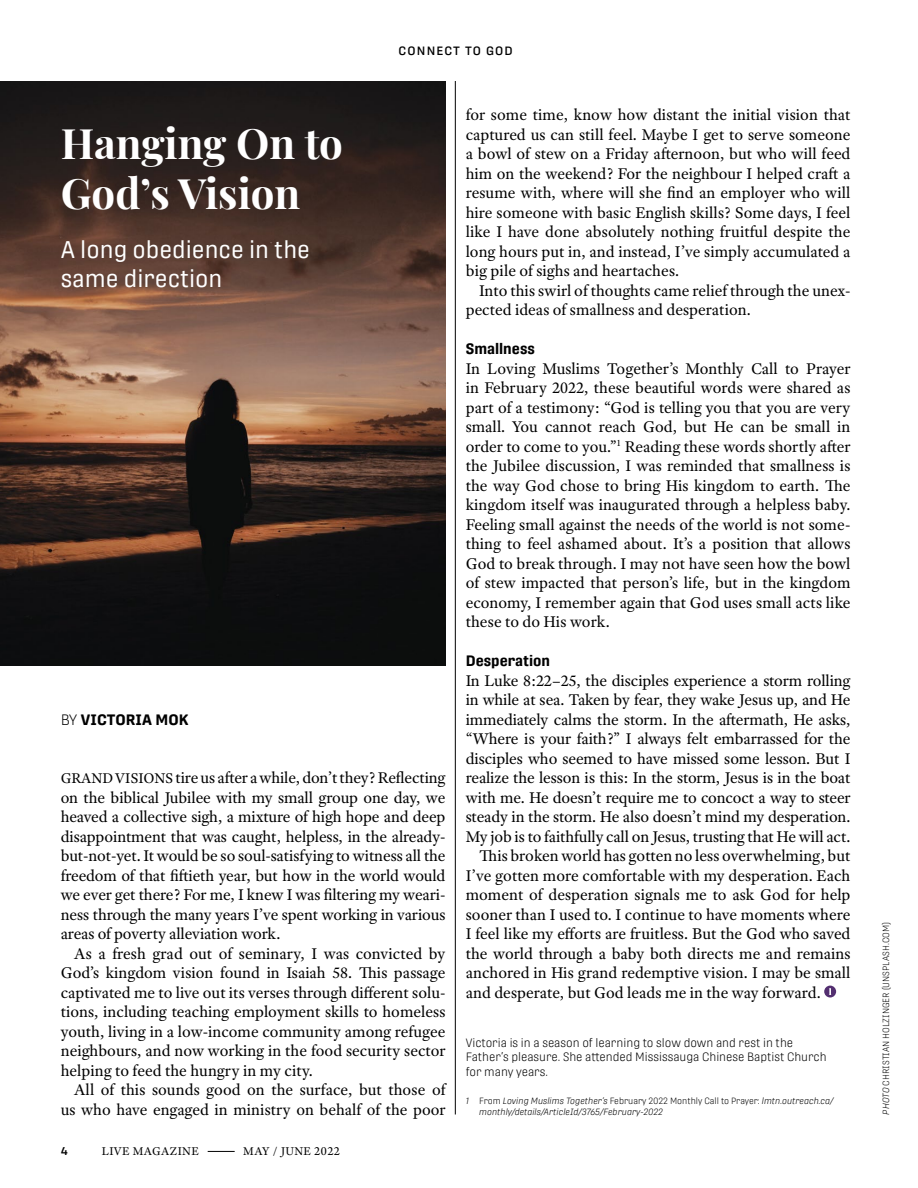
<style>
.page{position:relative;width:918px;height:1188px;background:#fff}
.page>*{position:absolute;margin:0;border:0;box-sizing:border-box;transform-origin:0 0}
.t1{font:700 42px/50.4px "Playfair Display";color:#fff}
.t2{font:24px/28.8px "Protipo Narrow";color:#fff}
.t3{font:16.5px/19.5px "Adobe Text Pro";color:#000;text-align:justify}
.t4{font:700 15px "Protipo Narrow";color:#000}
.t5{font:700 15px "Protipo";letter-spacing:.01em;color:#000}
.t6{font:300 12px/14.4px "Protipo Narrow";color:#000}
.t7{font:12px "Adobe Text Pro";letter-spacing:.02em;color:#000}
.t8{font:500 12px "Protipo";letter-spacing:.1em;color:#000}
.t9{font:600 11.25px "Protipo";color:#000}
.t10{font:italic 300 9px/10.8px "Protipo Narrow";color:#000}
.t11{font:300 9px "Protipo Narrow";color:#000}
.s1{font-weight:300}
.s2{font-size:15px}
.s3{font-style:normal}
.s4{font-style:italic}
</style>
<div class="page">
<img style="left:0;top:81px;width:446px;height:585px">
<div style="left:824px;top:986px;width:12px;height:12px;background:#532f70;border-radius:50%"></div>
<svg style="left:829px;top:988px;width:2px;height:7px"></svg>
<hr style="left:455px;top:81px;width:1px;height:1033px;background:#000">
<svg style="left:208px;top:1151px;width:27px;height:1px"></svg>
<p class="t8" style="left:398px;top:44px;width:116px">CONNECT TO GOD</p>
<h1 class="t1" style="left:61px;top:114px;width:284px">Hanging On to<br>God’s Vision</h1>
<h2 class="t2" style="left:61px;top:235px;width:251px">A long obedience in the same direction</h2>
<p class="t5" style="left:61px;top:710px;width:129px"><span class="s1">BY</span> VICTORIA MOK</p>
<p class="t3" style="left:61px;top:768px;width:386px"><span class="s2">GRAND VISIONS</span> tire us after a while, don’t they? Reflecting on the biblical Jubilee with my small group one day, we heaved a collective sigh, a mixture of high hope and deep disappointment that was caught, helpless, in the already&shy;but-not-yet. It would be so soul-satisfying to witness all the freedom of that fiftieth year, but how in the world would we ever get there? For me, I knew I was filtering my weari&shy;ness through the many years I’ve spent working in various areas of poverty alleviation work.</p>
<p class="t3" style="left:61px;top:943px;width:386px;text-indent:13px">As a fresh grad out of seminary, I was convicted by God’s kingdom vision found in Isaiah 58. This passage captivated me to live out its verses through different solu&shy;tions, including teaching employment skills to homeless youth, living in a low-income community among refugee neighbours, and now working in the food security sector helping to feed the hungry in my city.</p>
<p class="t3" style="left:61px;top:1080px;width:386px;text-align:right">All of this sounds good on the surface, but those of us who have engaged in ministry on behalf of the poor</p>
<p class="t9" style="left:61px;top:1144px;width:9px">4</p>
<p class="t7" style="left:102px;top:1143px;width:99px">LIVE MAGAZINE</p>
<p class="t7" style="left:243px;top:1143px;width:98px">MAY / JUNE 2022</p>
<p class="t3" style="left:466px;top:105px;width:386px">for some time, know how distant the initial vision that captured us can still feel. Maybe I get to serve someone a bowl of stew on a Friday afternoon, but who will feed him on the weekend? For the neighbour I helped craft a resume with, where will she find an employer who will hire someone with basic English skills? Some days, I feel like I have done absolutely nothing fruitful despite the long hours put in, and instead, I’ve simply accumulated a big pile of sighs and heartaches.</p>
<p class="t3" style="left:466px;top:280px;width:386px;text-indent:13px">Into this swirl of thoughts came relief through the unex&shy;pected ideas of smallness and desperation.</p>
<p class="t4" style="left:466px;top:340px;width:71px">Smallness</p>
<p class="t3" style="left:466px;top:358px;width:386px">In Loving Muslims Together’s Monthly Call to Prayer in February 2022, these beautiful words were shared as part of a testimony: “God is telling you that you are very small. You cannot reach God, but He can be small in order to come to you.”<sup>1</sup> Reading these words shortly after the Jubilee discussion, I was reminded that smallness is the way God chose to bring His kingdom to earth. The kingdom itself was inaugurated through a helpless baby.<br>Feeling small against the needs of the world is not some&shy;thing to feel ashamed about. It’s a position that allows God to break through. I may not have seen how the bowl of stew impacted that person’s life, but in the kingdom economy, I remember again that God uses small acts like these to do His work.</p>
<p class="t4" style="left:466px;top:652px;width:86px">Desperation</p>
<p class="t3" style="left:466px;top:670px;width:386px">In Luke 8:22–25, the disciples experience a storm rolling</p>
<p class="t3" style="left:466px;top:690px;width:386px">in while at sea. Taken by fear, they wake Jesus up, and He</p>
<p class="t3" style="left:466px;top:709px;width:386px">immediately calms the storm. In the aftermath, He asks,</p>
<p class="t3" style="left:466px;top:729px;width:386px">“Where is your faith?” I always felt embarrassed for the</p>
<p class="t3" style="left:466px;top:748px;width:386px">disciples who seemed to have missed some lesson. But I</p>
<p class="t3" style="left:466px;top:768px;width:386px">realize the lesson is this: In the storm, Jesus is in the boat</p>
<p class="t3" style="left:466px;top:787px;width:386px">with me. He doesn’t require me to concoct a way to steer</p>
<p class="t3" style="left:466px;top:807px;width:386px">steady in the storm. He also doesn’t mind my desperation.</p>
<p class="t3" style="left:466px;top:826px;width:386px">My job is to faithfully call on Jesus, trusting that He will act.</p>
<p class="t3" style="left:479px;top:846px;width:373px">This broken world has gotten no less overwhelming, but</p>
<p class="t3" style="left:466px;top:865px;width:386px">I’ve gotten more comfortable with my desperation. Each</p>
<p class="t3" style="left:466px;top:885px;width:386px">moment of desperation signals me to ask God for help</p>
<p class="t3" style="left:466px;top:904px;width:386px">sooner than I used to. I continue to have moments where</p>
<p class="t3" style="left:466px;top:924px;width:386px">I feel like my efforts are fruitless. But the God who saved</p>
<p class="t3" style="left:466px;top:943px;width:386px">the world through a baby both directs me and remains</p>
<p class="t3" style="left:466px;top:963px;width:386px">anchored in His grand redemptive vision. I may be small</p>
<p class="t3" style="left:466px;top:982px;width:356px">and desperate, but God leads me in the way forward.</p>
<p class="t6" style="left:466px;top:1035px;width:363px">Victoria is in a season of learning to slow down and rest in the<br>Father’s pleasure. She attended Mississauga Chinese Baptist Church for many years.</p>
<p class="t10" style="left:479px;top:1095px;width:356px;text-indent:-14px">1 <span class="s3">From</span> Loving Muslims Together’s <span class="s3">February 2022 Monthly Call to Prayer:</span> lmtn.outreach.ca/ monthly/details/ArticleId/3765/February-2022</p>
<p class="t11" style="left:881px;top:1114px;width:194px;rotate:-90deg"><span class="s4">PHOTO</span> CHRISTIAN HOLZINGER (UNSPLASH.COM)</p>
</div>
